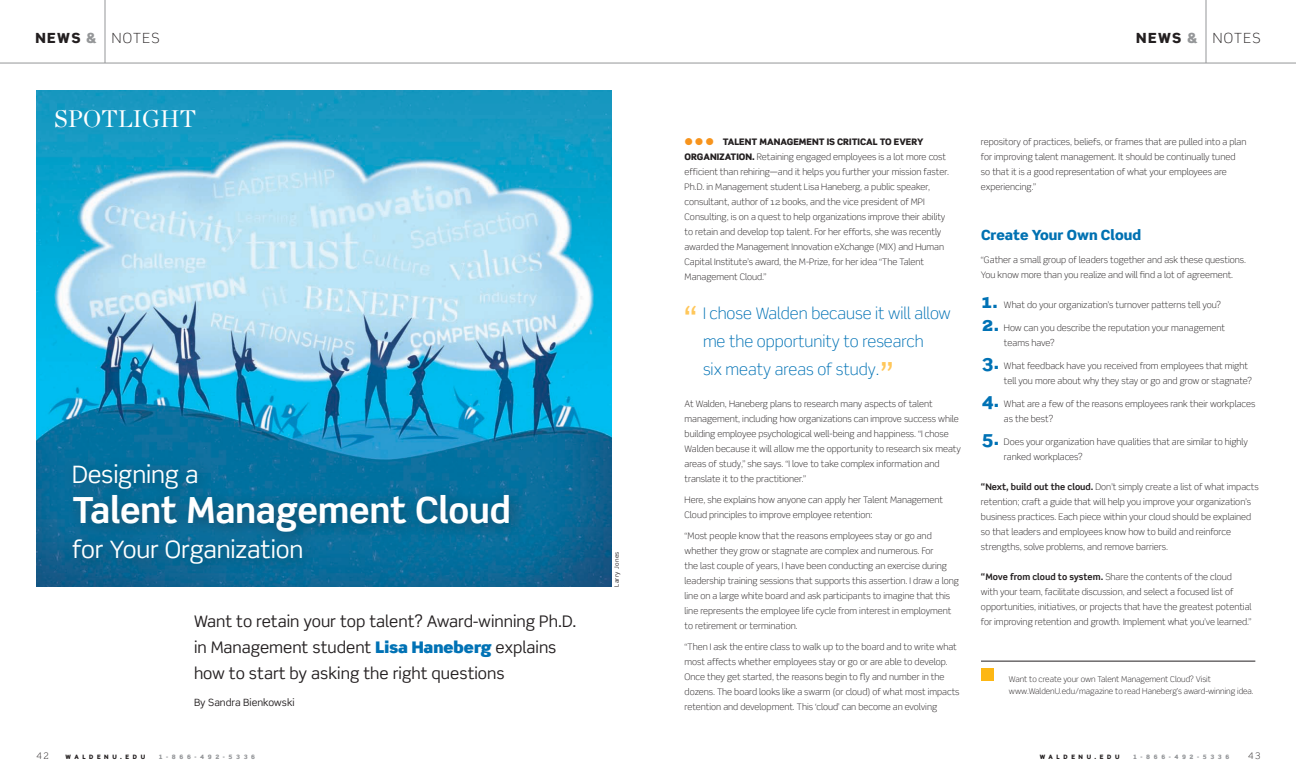
<style>
.page{position:relative;width:1296px;height:774px;background:#fff}
.page>*{position:absolute;margin:0;border:0;box-sizing:border-box;transform-origin:0 0}
.Learn_more_text{font:700 36px "Scene";letter-spacing:-.015em;color:#fff}
.t1{font:36px "Scene";color:#ffc75a}
.Learn_more_text-2{font:24px "Scene";letter-spacing:-.01em;color:#fff}
.t2{font:24px "Chronicle Display";color:#fff}
.Grey_Body_copy{font:16px/26px "Scene";color:#231f20}
.t3{font:300 16px/28px "Scene";color:#0072b5}
.t4{font:300 14px "Scene Std";letter-spacing:.1em;color:#231f20}
.Grey_Body_copy-2{font:900 14px "Scene";color:#0071b2}
.t5{font:10px "Scene Std";color:#231f20}
.Grey_Body_copy-3{font:300 9px/15px "Scene";color:#231f20}
.body{font:300 9px/15px "Scene";color:#231f20}
.t6{font:300 9px "Scene Std";color:#231f20}
.t7{font:300 8px/12px "Scene Std";color:#231f20}
.t8{font:900 6px "Scene Std";letter-spacing:.6em;color:#919396}
.t9{font:900 6px "Scene Std";letter-spacing:.6em;color:#231f20}
.t10{font:6px "Scene";letter-spacing:.06em;color:#231f20}
.s1{font-weight:900}
.s2{font-weight:900;color:#949698}
.s3{font-weight:900;color:#0072b5}
.s4{font-family:"Scene Std";font-weight:900;font-size:18px;color:#f7941d}
.s5{font-family:"Scene Std"}
.s6{font-weight:900;font-size:18px;color:#0072b5}
.s7{font-weight:700}
</style>
<div class="page">
<hr style="left:105px;top:0;width:1px;height:63px;background:#949698">
<hr style="left:1206px;top:0;width:1px;height:63px;background:#949698">
<hr style="left:0;top:63px;width:1296px;height:1px;background:#949698">
<img style="left:36px;top:90px;width:576px;height:497px">
<div style="left:60px;top:451px;width:465px;height:128px;background:#231f20;opacity:.49"></div>
<div style="left:981px;top:668px;width:13px;height:12px;background:#fdb714"></div>
<hr style="left:981px;top:661px;width:274px;height:1px;background:#231f20">
<h3 class="t4" style="left:35px;top:29px;width:126px"><span class="s1">NEWS</span> <span class="s2">&amp;</span> NOTES</h3>
<h3 class="t4" style="left:1136px;top:29px;width:126px"><span class="s1">NEWS</span> <span class="s2">&amp;</span> NOTES</h3>
<p class="t2" style="left:54px;top:104px;width:144px">SPOTLIGHT</p>
<p class="Learn_more_text-2" style="left:72px;top:459px;width:128px">Designing a</p>
<p class="Learn_more_text" style="left:72px;top:488px;width:441px">Talent Management Cloud</p>
<p class="Learn_more_text-2" style="left:72px;top:534px;width:233px">for Your Organization</p>
<p class="Grey_Body_copy" style="left:194px;top:608px;width:384px">Want to retain your top talent? Award-winning Ph.D. in Management student <span class="s3">Lisa Haneberg</span> explains how to start by asking the right questions</p>
<p class="t5" style="left:194px;top:696px;width:102px">By Sandra Bienkowski</p>
<p class="t6" style="left:36px;top:751px;width:14px">42</p>
<p class="t9" style="left:66px;top:753px;width:81px">WALDENU.EDU</p>
<p class="t8" style="left:159px;top:753px;width:98px">1-866-492-5336</p>
<p class="t10" style="left:613px;top:587px;width:37px;rotate:-90deg">Larry Jones</p>
<p class="body" style="left:685px;top:135px;width:266px"><span class="s4">•••</span> <span class="s1">TALENT MANAGEMENT IS CRITICAL TO EVERY ORGANIZATION.</span> Retaining engaged employees is a lot more cost efficient than rehiring—and it helps you further your mission faster.<br>Ph.D. in Management student Lisa Haneberg, a public speaker, consultant, author of 12 books, and the vice president of MPI Consulting, is on a quest to help organizations improve their ability to retain and develop top talent. For her efforts, she was recently awarded the Management Innovation eXchange (MIX) and Human Capital Institute’s award, the M-Prize, for her idea “The Talent Management Cloud.”</p>
<p class="t1" style="left:684px;top:297px;width:14px">“</p>
<p class="t3" style="left:703px;top:299px;width:249px">I chose Walden because it will allow me the opportunity to research<br>six meaty areas of study<span class="s5">.</span></p>
<p class="t1" style="left:881px;top:352px;width:14px">”</p>
<p class="body" style="left:685px;top:396px;width:278px">At Walden, Haneberg plans to research many aspects of talent management, including how organizations can improve success while building employee psychological well-being and happiness. “I chose Walden because it will allow me the opportunity to research six meaty areas of study,” she says. “I love to take complex information and translate it to the practitioner.”</p>
<p class="body" style="left:685px;top:492px;width:260px">Here, she explains how anyone can apply her Talent Management<br>Cloud principles to improve employee retention:</p>
<p class="Grey_Body_copy-3" style="left:685px;top:528px;width:276px">“Most people know that the reasons employees stay or go and whether they grow or stagnate are complex and numerous. For<br>the last couple of years, I have been conducting an exercise during leadership training sessions that supports this assertion. I draw a long line on a large white board and ask participants to imagine that this line represents the employee life cycle from interest in employment to retirement or termination.</p>
<p class="Grey_Body_copy-3" style="left:685px;top:640px;width:276px">“Then I ask the entire class to walk up to the board and to write what most affects whether employees stay or go or are able to develop.<br>Once they get started, the reasons begin to fly and number in the dozens. The board looks like a swarm (or cloud) of what most impacts retention and development. This ‘cloud’ can become an evolving</p>
<p class="Grey_Body_copy-3" style="left:981px;top:135px;width:267px">repository of practices, beliefs, or frames that are pulled into a plan for improving talent management. It should be continually tuned so that it is a good representation of what your employees are experiencing.”</p>
<p class="Grey_Body_copy-2" style="left:981px;top:226px;width:162px">Create Your Own Cloud</p>
<p class="Grey_Body_copy-3" style="left:981px;top:252px;width:267px">“Gather a small group of leaders together and ask these questions.<br>You know more than you realize and will find a lot of agreement.</p>
<p class="Grey_Body_copy-3" style="left:982px;top:297px;width:241px"><span class="s6">1.</span> What do your organization’s turnover patterns tell you?</p>
<p class="Grey_Body_copy-3" style="left:1004px;top:320px;width:222px;text-indent:-22px"><span class="s6">2.</span> How can you describe the reputation your management teams have?</p>
<p class="Grey_Body_copy-3" style="left:1004px;top:358px;width:250px;text-indent:-22px"><span class="s6">3.</span> What feedback have you received from employees that might tell you more about why they stay or go and grow or stagnate?</p>
<p class="Grey_Body_copy-3" style="left:1004px;top:396px;width:253px;text-indent:-22px"><span class="s6">4.</span> What are a few of the reasons employees rank their workplaces as the best?</p>
<p class="Grey_Body_copy-3" style="left:1004px;top:434px;width:245px;text-indent:-22px"><span class="s6">5.</span> Does your organization have qualities that are similar to highly ranked workplaces?</p>
<p class="Grey_Body_copy-3" style="left:981px;top:479px;width:279px"><span class="s7">“Next, build out the cloud.</span> Don’t simply create a list of what impacts retention; craft a guide that will help you improve your organization’s business practices. Each piece within your cloud should be explained so that leaders and employees know how to build and reinforce strengths, solve problems, and remove barriers.</p>
<p class="Grey_Body_copy-3" style="left:981px;top:569px;width:272px"><span class="s7">“Move from cloud to system.</span> Share the contents of the cloud<br>with your team, facilitate discussion, and select a focused list of opportunities, initiatives, or projects that have the greatest potential for improving retention and growth. Implement what you’ve learned.”</p>
<p class="t7" style="left:1009px;top:673px;width:246px">Want to create your own Talent Management Cloud? Visit www.WaldenU.edu/magazine to read Haneberg’s award-winning idea.</p>
<p class="t9" style="left:1040px;top:753px;width:81px">WALDENU.EDU</p>
<p class="t8" style="left:1133px;top:753px;width:98px">1-866-492-5336</p>
<p class="t6" style="left:1248px;top:751px;width:14px">43</p>
</div>
